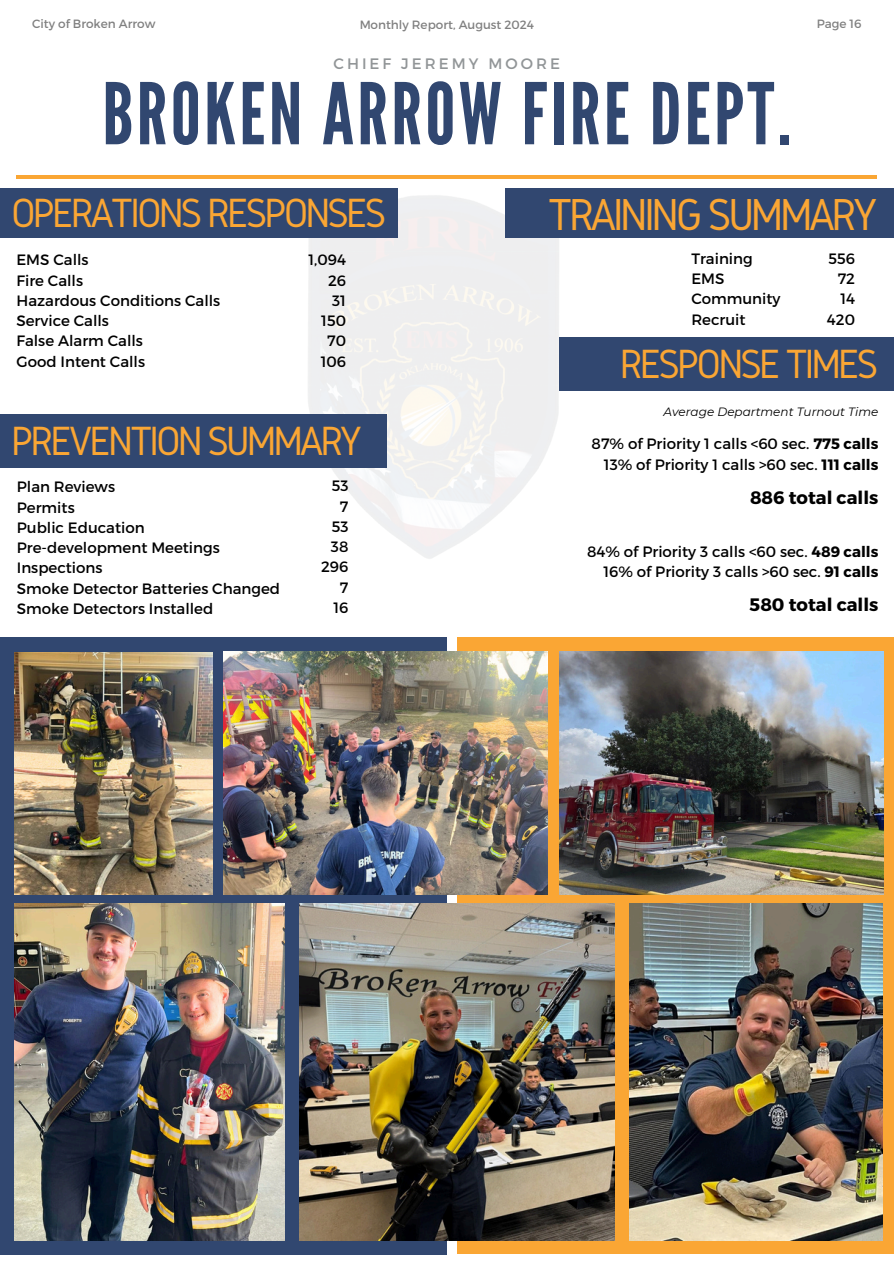
<style>
.page{position:relative;width:894px;height:1264px;background:#fff}
.page>*{position:absolute;margin:0;border:0;box-sizing:border-box;transform-origin:0 0}
.t1{font:84.75px "League Gothic";letter-spacing:.04em;color:#314770}
.t2{font:46.5px "Gidole";letter-spacing:-.07em;color:#faa634}
.t3{font:42.45px "Gidole";letter-spacing:-.07em;color:#faa634}
.t4{font:700 18px "Montserrat";color:#000}
.t5{font:15.15px "Montserrat";letter-spacing:.2em;color:#919597}
.t6{font:15px/20.2px "Montserrat";color:#000;text-align:right}
.t7{font:12px "Montserrat";color:#010101}
.t8{font:italic 12px "Montserrat";color:#000}
.s1{font-weight:700}
</style>
<div class="page">
<img style="left:308px;top:195px;width:251px;height:364px">
<div style="left:0;top:188px;width:398px;height:50px;background:#314770"></div>
<div style="left:0;top:414px;width:386px;height:54px;background:#314770"></div>
<div style="left:505px;top:188px;width:388px;height:50px;background:#314770"></div>
<hr style="left:16px;top:175px;width:860px;height:4px;background:#faa634">
<div style="left:0;top:637px;width:446px;height:617px;background:#314770"></div>
<div style="left:457px;top:637px;width:436px;height:616px;background:#faa634"></div>
<div style="left:559px;top:337px;width:334px;height:54px;background:#314770"></div>
<img style="left:559px;top:651px;width:324px;height:243px">
<img style="left:629px;top:903px;width:253px;height:337px">
<img style="left:299px;top:903px;width:315px;height:337px">
<img style="left:15px;top:903px;width:270px;height:337px">
<img style="left:223px;top:651px;width:324px;height:243px">
<img style="left:15px;top:652px;width:198px;height:242px">
<p class="t7" style="left:32px;top:16px;width:125px">City of Broken Arrow</p>
<p class="t7" style="left:816px;top:16px;width:46px">Page 16</p>
<p class="t7" style="left:359px;top:17px;width:176px">Monthly Report, August 2024</p>
<h5 class="t5" style="left:333px;top:54px;width:228px">CHIEF JEREMY MOORE</h5>
<h5 class="t1" style="left:102px;top:65px;width:689px">BROKEN ARROW FIRE DEPT.</h5>
<h5 class="t3" style="left:11px;top:189px;width:377px">OPERATIONS RESPONSES</h5>
<p class="t2" style="left:547px;top:189px;width:331px">TRAINING SUMMARY</p>
<h2 class="t6" style="left:691px;top:248px;width:91px;text-align:left">Training<br>EMS<br>Community<br>Recruit</h2>
<p class="t3" style="left:17px;top:192px;width:321px">TELEPH E ACTIVITY</p>
<h5 class="t6" style="left:16px;top:249px;width:205px;text-align:left">EMS Calls<br>Fire Calls<br>Hazardous Conditions Calls<br>Service Calls<br>False Alarm Calls<br>Good Intent Calls</h5>
<h5 class="t6" style="left:826px;top:248px;width:30px">556<br>72<br>14<br>420</h5>
<h2 class="t6" style="left:308px;top:249px;width:39px">1,094<br>26<br>31<br>150<br>70<br>106</h2>
<h5 class="t3" style="left:619px;top:340px;width:260px">RESPONSE TIMES</h5>
<h2 class="t3" style="left:11px;top:417px;width:352px">PREVENTION SUMMARY</h2>
<p class="t3" style="left:28px;top:417px;width:295px">CALLS FOR SERVICE</p>
<h2 class="t6" style="left:17px;top:476px;width:265px;text-align:left">Plan Reviews<br>Permits<br>Public Education<br>Pre-development Meetings<br>Inspections<br>Smoke Detector Batteries Changed<br>Smoke Detectors Installed</h2>
<h5 class="t6" style="left:321px;top:475px;width:29px">53<br>7<br>53<br>38<br>296<br>7<br>16</h5>
<h5 class="t8" style="left:663px;top:404px;width:216px">Average Department Turnout Time</h5>
<h3 class="t6" style="left:591px;top:433px;width:288px">87% of Priority 1 calls &lt;60 sec. <span class="s1">775 calls<br></span>13% of Priority 1 calls &gt;60 sec. <span class="s1">111 calls</span></h3>
<p class="t4" style="left:749px;top:485px;width:130px">886 total calls</p>
<h3 class="t6" style="left:587px;top:540px;width:293px">84% of Priority 3 calls &lt;60 sec. <span class="s1">489 calls<br></span>16% of Priority 3 calls &gt;60 sec. <span class="s1">91 calls</span></h3>
<p class="t4" style="left:749px;top:592px;width:130px">580 total calls</p>
</div>
